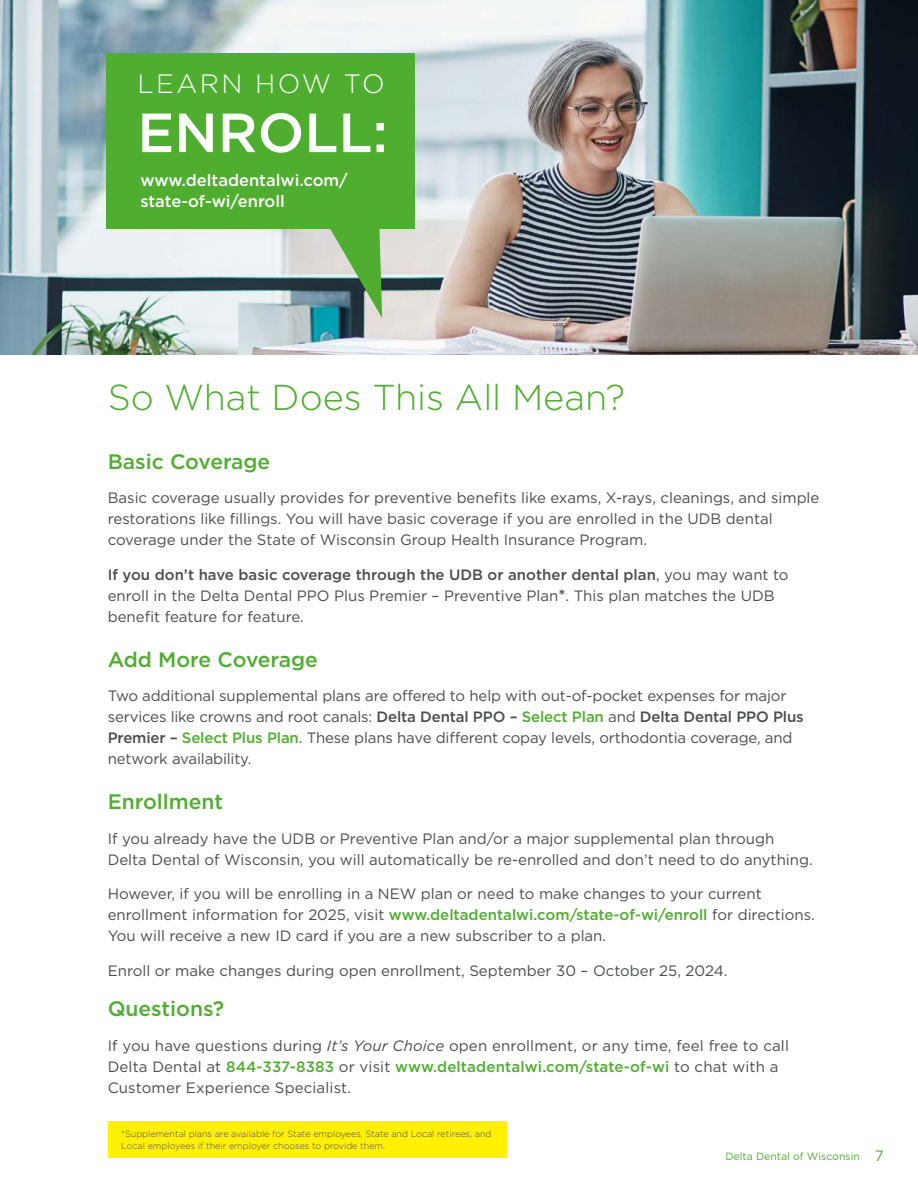
<style>
.page{position:relative;width:918px;height:1188px;background:#fff}
.page>*{position:absolute;margin:0;border:0;box-sizing:border-box;transform-origin:0 0}
.t1{font:500 55.05px "Gotham";color:#fff}
.t2{font:300 36px "Gotham";color:#4fad2f}
.t3{font:300 26.55px "Gotham";letter-spacing:.09em;color:#fff}
.t4{font:500 21px "Gotham";color:#4fad2f}
.t5{font:500 16.5px "Gotham";color:#fff}
.t6{font:15px/21px "Gotham";color:#4b4c4d}
.t7{font:10.5px "Gotham";color:#4fad2f}
.t8{font:300 9px/12px "Gotham";color:#4b4c4d}
.s1{font-weight:500}
.s2{font-weight:500;font-size:16.5px}
.s3{font-weight:500;color:#4fad2f}
.s4{font-style:italic}
.s5{font-size:15px}
</style>
<div class="page">
<div style="left:108px;top:1121px;width:399px;height:37px;background:#fff101"></div>
<img style="left:0;top:0;width:918px;height:355px">
<div style="left:106px;top:53px;width:309px;height:176px;background:#4fad2f"></div>
<svg style="left:329px;top:229px;width:53px;height:89px;background:#669c64"></svg>
<p class="t3" style="left:137px;top:67px;width:249px">LEARN HOW TO</p>
<p class="t1" style="left:137px;top:97px;width:252px">ENROLL:</p>
<p class="t5" style="left:140px;top:169px;width:209px">www.deltadentalwi.com/</p>
<p class="t5" style="left:140px;top:190px;width:146px">state-of-wi/enroll</p>
<p class="t2" style="left:108px;top:375px;width:519px">So What Does This All Mean?</p>
<p class="t4" style="left:108px;top:448px;width:164px">Basic Coverage</p>
<p class="t6" style="left:108px;top:487px;width:713px">Basic coverage usually provides for preventive benefits like exams, X-rays, cleanings, and simple restorations like fillings. You will have basic coverage if you are enrolled in the UDB dental coverage under the State of Wisconsin Group Health Insurance Program.</p>
<p class="t6" style="left:108px;top:564px;width:682px"><span class="s1">If you don’t have basic coverage through the UDB or another dental plan</span>, you may want to enroll in the Delta Dental PPO Plus Premier – Preventive Plan<span class="s2">*</span>. This plan matches the UDB benefit feature for feature.</p>
<p class="t4" style="left:108px;top:646px;width:212px">Add More Coverage</p>
<p class="t6" style="left:108px;top:685px;width:698px">Two additional supplemental plans are offered to help with out-of-pocket expenses for major services like crowns and root canals: <span class="s1">Delta Dental PPO –</span> <span class="s3">Select Plan</span> and <span class="s1">Delta Dental PPO Plus Premier –</span> <span class="s3">Select Plus Plan</span>. These plans have different copay levels, orthodontia coverage, and network availability.</p>
<p class="t4" style="left:108px;top:788px;width:117px">Enrollment</p>
<p class="t6" style="left:108px;top:828px;width:707px">If you already have the UDB or Preventive Plan and/or a major supplemental plan through<br>Delta Dental of Wisconsin, you will automatically be re-enrolled and don’t need to do anything.</p>
<p class="t6" style="left:108px;top:883px;width:709px">However, if you will be enrolling in a NEW plan or need to make changes to your current enrollment information for 2025, visit <span class="s3">www.deltadentalwi.com/state-of-wi/enroll</span> for directions.<br>You will receive a new ID card if you are a new subscriber to a plan.</p>
<p class="t6" style="left:108px;top:960px;width:621px">Enroll or make changes during open enrollment, September 30 – October 25, 2024.</p>
<p class="t4" style="left:108px;top:995px;width:118px">Questions?</p>
<p class="t6" style="left:108px;top:1035px;width:683px">If you have questions during <span class="s4">It’s Your Choice</span> open enrollment, or any time, feel free to call<br>Delta Dental at <span class="s3">844-337-8383</span> or visit <span class="s3">www.deltadentalwi.com/state-of-wi</span> to chat with a<br>Customer Experience Specialist.</p>
<p class="t8" style="left:121px;top:1128px;width:372px">*Supplemental plans are available for State employees, State and Local retirees, and<br>Local employees if their employer chooses to provide them.</p>
<p class="t7" style="left:725px;top:1149px;width:160px">Delta Dental of Wisconsin <span class="s5">7</span></p>
</div>
